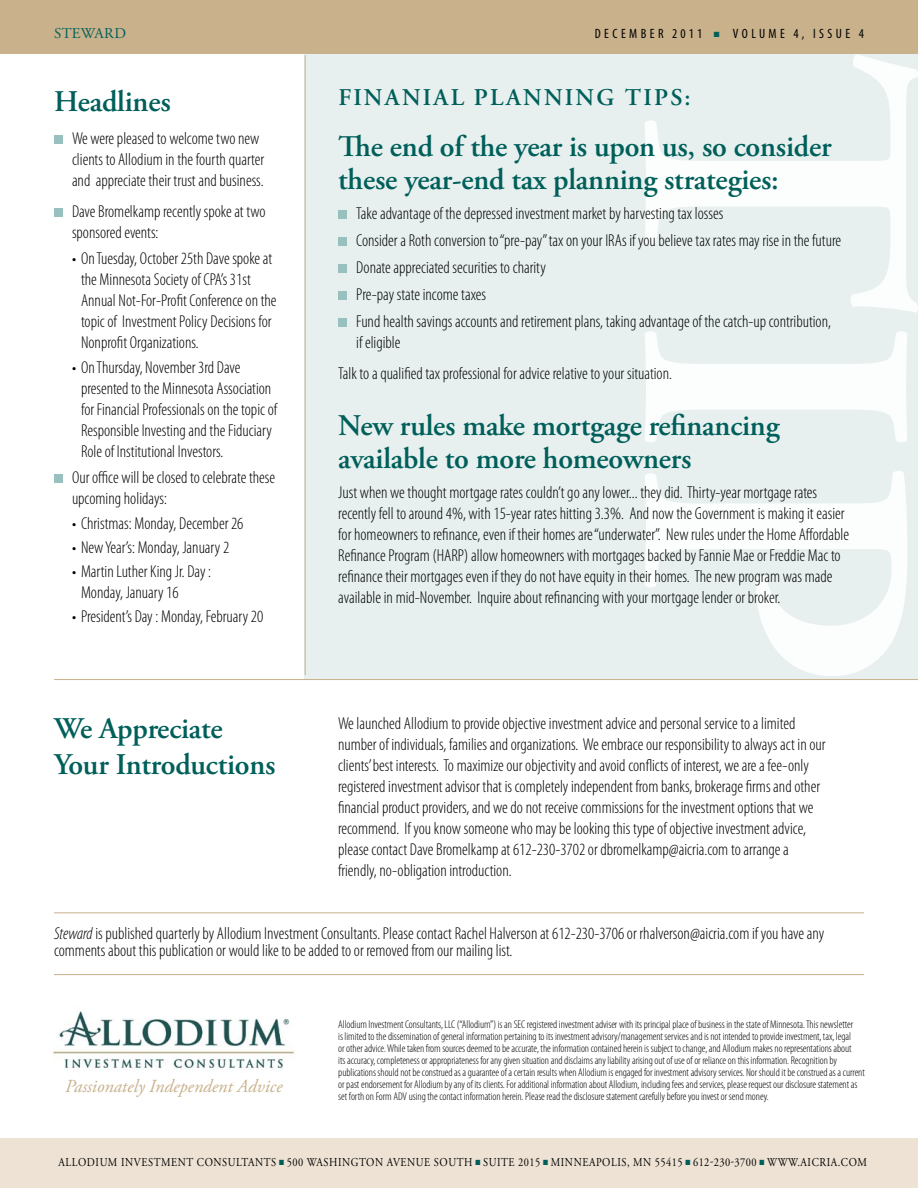
<style>
.page{position:relative;width:918px;height:1188px;background:#fff}
.page>*{position:absolute;margin:0;border:0;box-sizing:border-box;transform-origin:0 0}
.t1{font:600 30px/33px "Adobe Garamond Pro";letter-spacing:-.01em;color:#005f5a}
.t2{font:600 24px "Adobe Garamond Pro";letter-spacing:.09em;color:#005f5a}
.t3{font:italic 18.3px "Adobe Garamond Pro";color:#c8b18b}
.t4{font:300 condensed 17.25px/21px "Myriad Pro";color:#000}
.t5{font:15px "Adobe Garamond Pro";letter-spacing:.025em;color:#005f5a}
.t6{font:condensed 13.5px "Myriad Pro";letter-spacing:.255em;color:#000}
.t7{font:12px "Adobe Garamond Pro";letter-spacing:.055em;color:#000;scale:.87 1}
.t8{font:300 condensed 11.25px/12px "Myriad Pro";letter-spacing:-.005em;color:#000}
.s1{color:#005f5a}
.s2{font-style:italic}
</style>
<div class="page">
<div style="left:304px;top:38px;width:614px;height:641px;background:#e7f0ef"></div>
<div style="left:0;top:0;width:918px;height:54px;background:#c8b18b"></div>
<div style="left:0;top:1138px;width:918px;height:50px;background:#ede2d3"></div>
<img style="left:52px;top:1011px;width:243px;height:62px">
<hr style="left:54px;top:974px;width:810px;height:1px;background:#c8b18b">
<hr style="left:54px;top:913px;width:810px;height:1px;background:#c8b18b">
<div style="left:54px;top:135px;width:9px;height:9px;background:#97c0bf"></div>
<div style="left:54px;top:208px;width:9px;height:9px;background:#97c0bf"></div>
<div style="left:54px;top:474px;width:9px;height:9px;background:#97c0bf"></div>
<hr style="left:305px;top:55px;width:1px;height:620px;background:#c8b18b">
<svg style="left:645px;top:54px;width:273px;height:622px"></svg>
<div style="left:338px;top:210px;width:9px;height:9px;background:#97c0bf"></div>
<div style="left:338px;top:237px;width:9px;height:9px;background:#97c0bf"></div>
<div style="left:338px;top:264px;width:9px;height:9px;background:#97c0bf"></div>
<div style="left:338px;top:291px;width:9px;height:9px;background:#97c0bf"></div>
<div style="left:338px;top:318px;width:9px;height:9px;background:#97c0bf"></div>
<hr style="left:54px;top:679px;width:864px;height:1px;background:#c8b18b">
<p class="t5" style="left:54px;top:24px;width:74px">STEWARD</p>
<p class="t6" style="left:595px;top:25px;width:271px">DECEMBER 2011 <span class="s1">■</span> VOLUME 4, ISSUE 4</p>
<h1 class="t1" style="left:54px;top:85px;width:118px">Headlines</h1>
<p class="t4" style="left:72px;top:128px;width:194px">We were pleased to welcome two new clients to Allodium in the fourth quarter and appreciate their trust and business.</p>
<p class="t4" style="left:72px;top:201px;width:195px">Dave Bromelkamp recently spoke at two sponsored events:</p>
<p class="t4" style="left:81px;top:248px;width:197px;text-indent:-9px">• OnTuesday, October 25th Dave spokeat the Minnesota Society of CPA’s 31st Annual Not-For-Profit Conference on the topic of Investment Policy Decisions for Nonprofit Organizations.</p>
<p class="t4" style="left:81px;top:357px;width:198px;text-indent:-9px">• OnThursday, November 3rd Dave presented to the Minnesota Association for Financial Professionals on the topic of Responsible Investing and the Fiduciary Role of Institutional Investors.</p>
<p class="t4" style="left:72px;top:467px;width:205px">Our office will be closed to celebrate these upcoming holidays:</p>
<p class="t4" style="left:72px;top:513px;width:173px">• Christmas: Monday, December 26</p>
<p class="t4" style="left:72px;top:537px;width:159px">• NewYear’s: Monday, January2</p>
<p class="t4" style="left:81px;top:561px;width:132px;text-indent:-9px">• Martin Luther King Jr. Day :<br>Monday, January 16</p>
<p class="t4" style="left:72px;top:606px;width:193px">• President’s Day : Monday,February 20</p>
<h1 class="t1" style="left:54px;top:711px;width:223px;line-height:36px">We Appreciate<br>Your Introductions</h1>
<h2 class="t2" style="left:338px;top:83px;width:354px">Finanial Planning Tips:</h2>
<h1 class="t1" style="left:338px;top:130px;width:495px">The end of the year is upon us, so consider these year-end tax planning strategies:</h1>
<p class="t4" style="left:356px;top:200px;width:486px;line-height:27px">Take advantage of the depressed investment market by harvesting tax losses<br>Consider a Roth conversion to “pre-pay” tax on your IRAs if you believe tax rates may rise in the future Donate appreciated securities to charity<br>Pre-pay state income taxes<br>Fund health savings accounts and retirement plans, taking advantage of the catch-up contribution,</p>
<p class="t4" style="left:338px;top:327px;width:335px;line-height:31.5px;text-indent:18px">if eligible<br>Talk to a qualified tax professional for advice relative to your situation.</p>
<h1 class="t1" style="left:338px;top:409px;width:443px">New rules make mortgage refinancing available to more homeowners</h1>
<p class="t4" style="left:338px;top:482px;width:512px">Just when we thought mortgage rates couldn’t go any lower... they did. Thirty-year mortgage rates recently fell to around 4%, with 15-year rates hitting 3.3%. And now the Government is making it easier for homeowners to refinance, even if their homes are “underwater”. New rules under the Home Affordable Refinance Program (HARP) allow homeowners with mortgages backed by Fannie Mae or Freddie Mac to refinance their mortgages even if they do not have equity in their homes. The new program was made available in mid-November. Inquire about refinancing with your mortgage lender or broker.</p>
<p class="t4" style="left:338px;top:713px;width:489px">We launched Allodium to provide objective investment advice and personal service to a limited number of individuals, families and organizations. We embrace our responsibility to always act in our clients’ best interests. To maximize our objectivity and avoid conflicts of interest, we are a fee-only registered investment advisor that is completely independent from banks, brokerage firms and other financial product providers, and we do not receive commissions for the investment options that we recommend. If you know someone who may be looking this type of objective investment advice, please contact Dave Bromelkamp at 612-230-3702 or dbromelkamp@aicria.com to arrange a friendly, no-obligation introduction.</p>
<p class="t4" style="left:54px;top:925px;width:772px;line-height:17.2px"><span class="s2">Steward</span> is published quarterly by Allodium Investment Consultants. Please contact Rachel Halverson at 612-230-3706 or rhalverson@aicria.com if you have any comments about this publication or would like to be added to or removed from our mailing list.</p>
<p class="t3" style="left:65px;top:1075px;width:219px">Passionately Independent Advice</p>
<p class="t8" style="left:338px;top:1019px;width:528px">Allodium Investment Consultants, LLC (“Allodium”) is an SEC registered investment adviser with its principal place of business in the state of Minnesota. This newsletter<br>is limited to the dissemination of general information pertaining to its investment advisory/management services and is not intended to provide investment, tax, legal<br>or other advice. While taken from sources deemed to be accurate, the information contained herein is subject to change, and Allodium makes no representations about<br>its accuracy, completeness or appropriateness for any given situation and disclaims any liability arising out of use of or reliance on this information. Recognition by publications should not be construed as a guarantee of a certain results when Allodium is engaged for investment advisory services. Nor should it be construed as a current or past endorsement for Allodium by any of its clients. For additional information about Allodium, including fees and services, please request our disclosure statement as set forth on Form ADV using the contact information herein. Please read the disclosure statement carefully before you invest or send money.</p>
<p class="t7" style="left:59px;top:1155px;width:828px">ALLODIUM INVESTMENT CONSULTANTS <span class="s1">■</span> 500 WASHINGTON AVENUE SOUTH <span class="s1">■</span> SUITE 2015 <span class="s1">■</span> MINNEAPOLIS, MN 55415 <span class="s1">■</span> 612-230-3700 <span class="s1">■</span> WWW</p>
<p class="t7" style="left:798px;top:1155px;width:81px">.AICRIA.COM</p>
</div>
